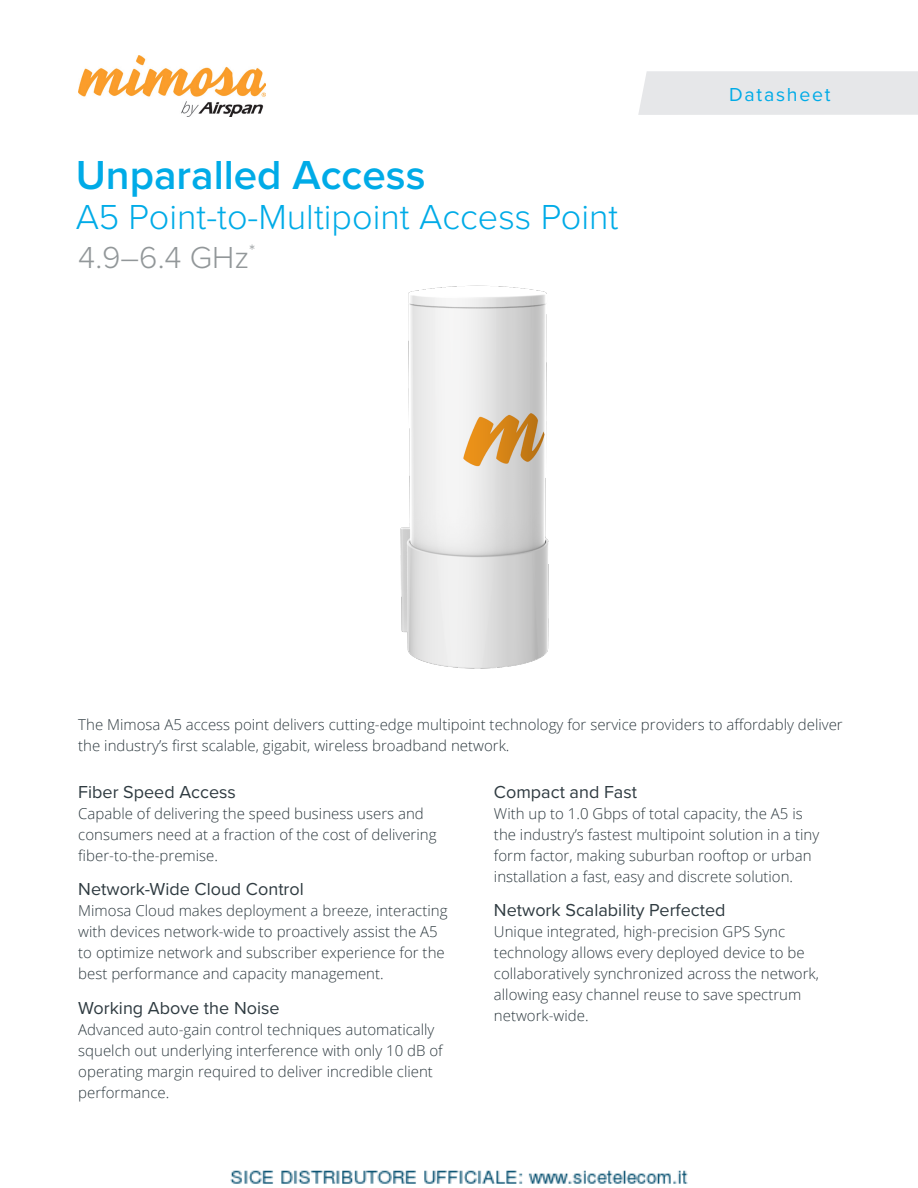
<style>
.page{position:relative;width:918px;height:1188px;background:#fff}
.page>*{position:absolute;margin:0;border:0;box-sizing:border-box;transform-origin:0 0}
._5b_TOCFigsub{font:600 42px "Proxima Nova";color:#00abe7}
._5b_TOCFigsub-2{font:300 36px "Proxima Nova";color:#00abe7}
._5b_TOCFigsub-3{font:300 31.5px "Proxima Nova";color:#929799}
._5b_TOCFigsub-4{font:19.5px "Proxima Nova";letter-spacing:.09em;color:#00abe7}
._5b_TOCFigsub-5{font:18px "Proxima Nova";color:#2f3b41}
._5b_TOCFigsub-6{font:300 15px/21px "Open Sans";color:#2f3b41}
.Body{font:300 15px/21px "Open Sans";color:#2f3b41}
</style>
<div class="page">
<img style="left:78px;top:56px;width:188px;height:61px">
<div style="left:638px;top:71px;width:280px;height:44px;background:#e6e7e9"></div>
<img style="left:400px;top:285px;width:149px;height:384px">
<img style="left:230px;top:1170px;width:458px;height:14px">
<p class="_5b_TOCFigsub" style="left:76px;top:144px;width:351px">Unparalled Access</p>
<p class="_5b_TOCFigsub-2" style="left:76px;top:191px;width:544px">A5 Point-to-Multipoint Access Point</p>
<p class="_5b_TOCFigsub-3" style="left:78px;top:234px;width:178px">4.9–6.4 GHz<sup>*</sup></p>
<p class="_5b_TOCFigsub-4" style="left:729px;top:80px;width:103px">Datasheet</p>
<p class="Body" style="left:78px;top:714px;width:766px">The Mimosa A5 access point delivers cutting-edge multipoint technology for service providers to affordably deliver the industry’s first scalable, gigabit, wireless broadband network.</p>
<p class="_5b_TOCFigsub-5" style="left:78px;top:779px;width:159px">Fiber Speed Access</p>
<p class="_5b_TOCFigsub-6" style="left:78px;top:803px;width:360px">Capable of delivering the speed business users and consumers need at a fraction of the cost of delivering fiber-to-the-premise.</p>
<p class="_5b_TOCFigsub-5" style="left:78px;top:876px;width:227px">Network-Wide Cloud Control</p>
<p class="_5b_TOCFigsub-6" style="left:78px;top:900px;width:371px">Mimosa Cloud makes deployment a breeze, interacting with devices network-wide to proactively assist the A5 to optimize network and subscriber experience for the best performance and capacity management.</p>
<p class="_5b_TOCFigsub-5" style="left:78px;top:995px;width:203px">Working Above the Noise</p>
<p class="_5b_TOCFigsub-6" style="left:78px;top:1019px;width:366px">Advanced auto-gain control techniques automatically squelch out underlying interference with only 10 dB of operating margin required to deliver incredible client performance.</p>
<p class="_5b_TOCFigsub-5" style="left:494px;top:779px;width:145px">Compact and Fast</p>
<p class="_5b_TOCFigsub-6" style="left:494px;top:803px;width:327px">With up to 1.0 Gbps of total capacity, the A5 is the industry’s fastest multipoint solution in a tiny form factor, making suburban rooftop or urban installation a fast, easy and discrete solution.</p>
<p class="_5b_TOCFigsub-5" style="left:494px;top:897px;width:233px">Network Scalability Perfected</p>
<p class="_5b_TOCFigsub-6" style="left:494px;top:921px;width:327px">Unique integrated, high-precision GPS Sync technology allows every deployed device to be collaboratively synchronized across the network, allowing easy channel reuse to save spectrum network-wide.</p>
</div>
